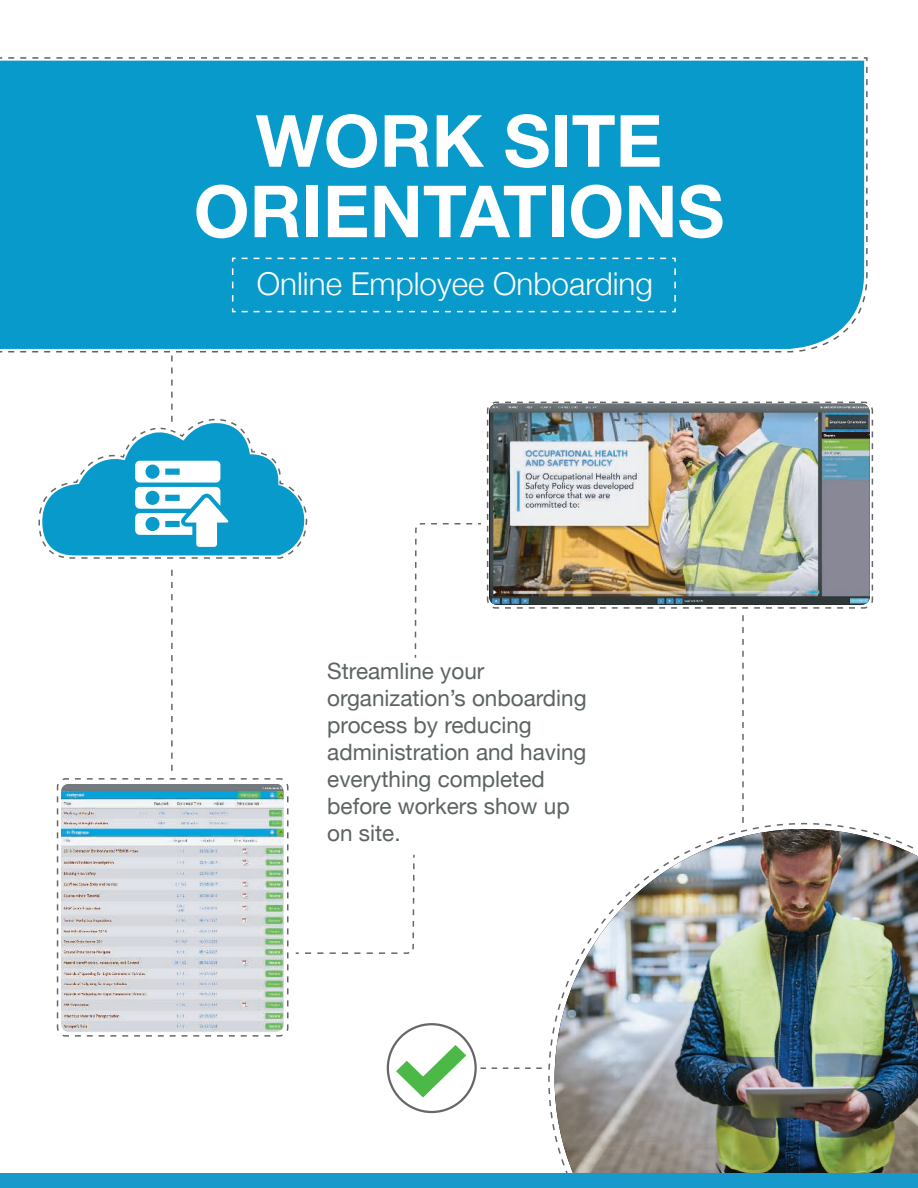
<style>
.page{position:relative;width:918px;height:1188px;background:#fff}
.page>*{position:absolute;margin:0;border:0;box-sizing:border-box;transform-origin:0 0}
.t1{font:700 72px/70.5px "Helvetica Neue";color:#fff;text-align:center}
.t2{font:300 31.5px "Helvetica Neue";color:#fff}
.t3{font:22.5px/27px "Helvetica Neue";color:#5d6363}
</style>
<div class="page">
<img style="left:0;top:57px;width:918px;height:1131px">
<h1 class="t1" style="left:194px;top:112px;width:532px">WORK SITE<br>ORIENTATIONS</h1>
<h2 class="t2" style="left:257px;top:272px;width:398px">Online Employee Onboarding</h2>
<p class="t3" style="left:327px;top:660px;width:261px">Streamline your organization’s onboarding process by reducing administration and having everything completed before workers show up on site.</p>
</div>
